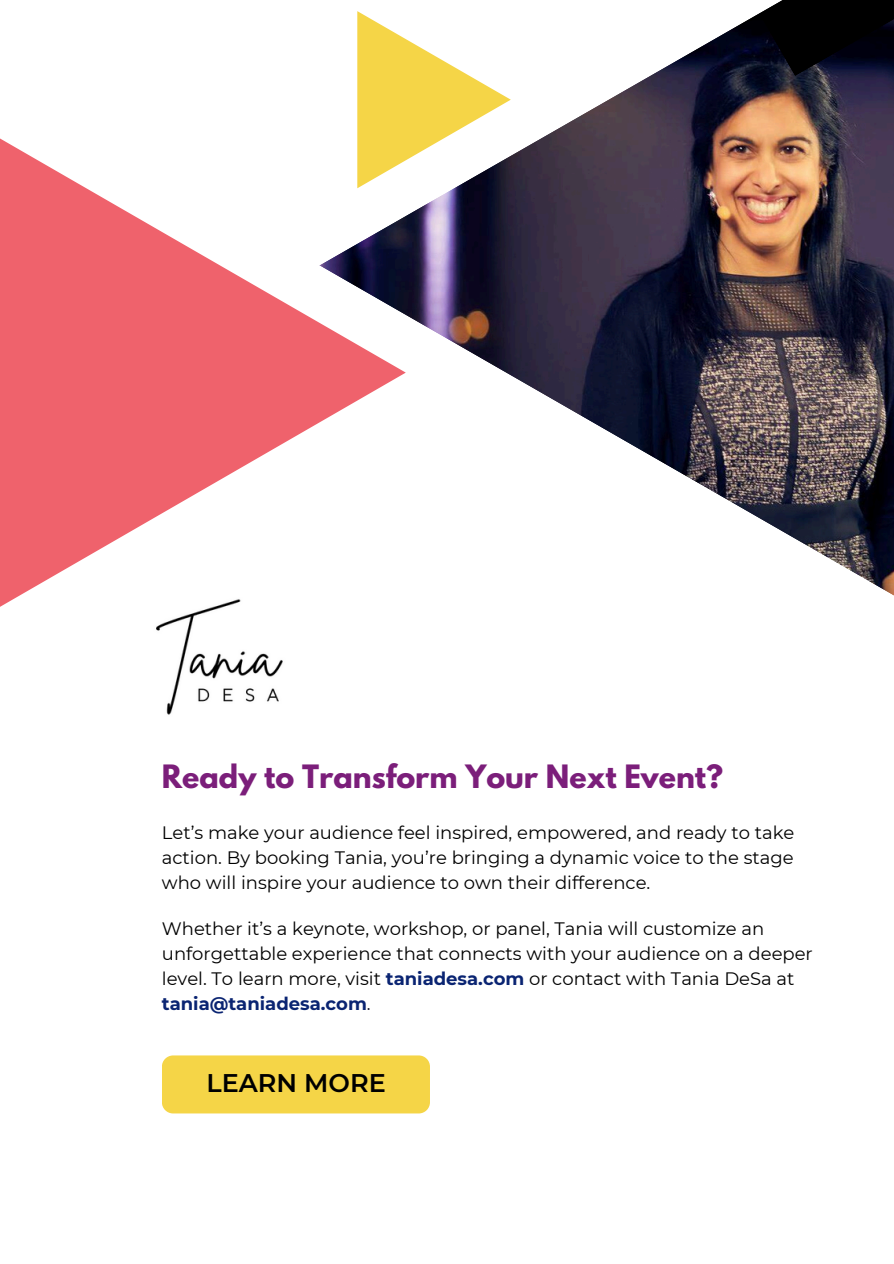
<style>
.page{position:relative;width:894px;height:1264px;background:#fff}
.page>*{position:absolute;margin:0;border:0;box-sizing:border-box;transform-origin:0 0}
.t1{font:700 28.5px "League Spartan";color:#7b1e7a}
.t2{font:600 25.5px "Montserrat";color:#000}
.t3{font:18px/24.8px "Montserrat";color:#000;text-align:justify}
.s1{font-weight:700;color:#0a2472}
.s2{color:#0e1025}
</style>
<div class="page">
<svg style="left:405px;top:317px;width:488px;height:278px"></svg>
<img style="left:405px;top:0;width:488px;height:317px">
<svg style="left:0;top:138px;width:405px;height:469px;fill:#ef626c"></svg>
<svg style="left:357px;top:11px;width:153px;height:177px"></svg>
<img style="left:152px;top:594px;width:134px;height:121px">
<div style="left:162px;top:1055px;width:268px;height:58px;background:#f5d547;border-radius:11px"></div>
<p class="t1" style="left:162px;top:762px;width:562px">Ready to Transform Your Next Event?</p>
<p class="t3" style="left:162px;top:820px;width:634px">Let’s make your audience feel inspired, empowered, and ready to take action. By booking Tania, you’re bringing a dynamic voice to the stage who will inspire your audience to own their difference.</p>
<p class="t3" style="left:162px;top:916px;width:652px;text-align:left">Whether it’s a keynote, workshop, or panel, Tania will customize an unforgettable experience that connects with your audience on a deeper level. To learn more, visit <span class="s1">taniadesa.com</span> or contact with Tania DeSa at <span class="s1">tania@taniadesa.com</span><span class="s2">.</span></p>
<h1 class="t2" style="left:206px;top:1067px;width:181px">LEARN MORE</h1>
</div>
